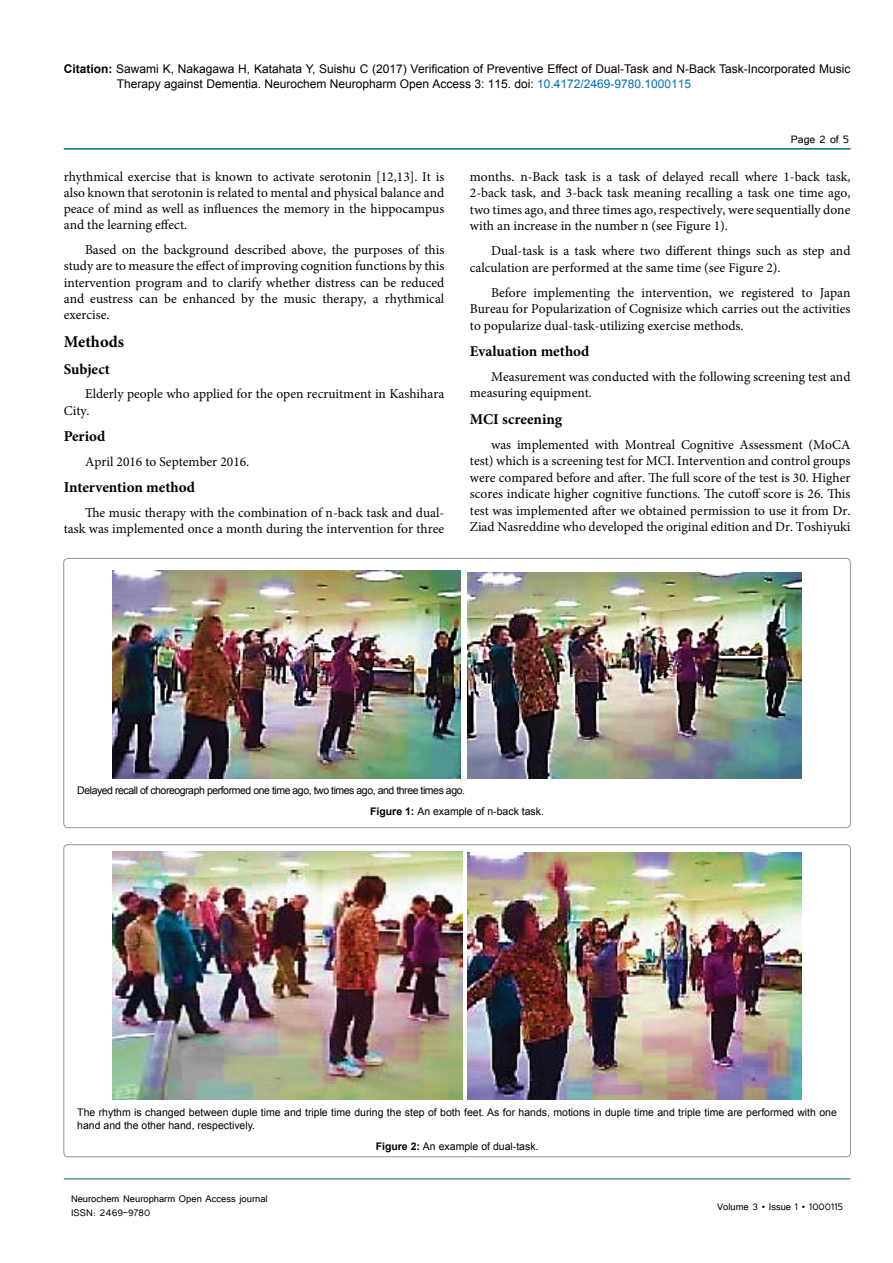
<style>
.page{position:relative;width:893px;height:1263px;background:#fff}
.page>*{position:absolute;margin:0;border:0;box-sizing:border-box;transform-origin:0 0}
.t1{font:700 16.5px "Minion Pro";color:#000}
.t2{font:700 15px "Minion Pro";color:#000}
.t3{font:13.5px/16.5px "Minion Pro";color:#000;text-align:justify}
.t4{font:13.5px "Tunga";color:#000}
.t5{font:12px/15px "Arial";color:#000}
.t6{font:12px/14.4px "Tunga";color:#000}
.t7{font:10.5px/12.6px "Arial";color:#000}
.t8{font:10.5px/21.1px "Arial";letter-spacing:-.04em;color:#000}
.s1{font-weight:700}
.s2{color:#0072bc}
</style>
<div class="page">
<hr style="left:64px;top:148px;width:786px;height:2px;background:#007071">
<hr style="left:64px;top:1179px;width:786px;height:1px;background:#007071">
<img style="left:112px;top:570px;width:348px;height:208px">
<img style="left:467px;top:572px;width:335px;height:206px">
<img style="left:112px;top:852px;width:351px;height:248px">
<img style="left:467px;top:852px;width:335px;height:247px">
<p class="t5" style="left:117px;top:61px;width:735px;text-indent:-53px"><span class="s1">Citation:</span> Sawami K, Nakagawa H, Katahata Y, Suishu C (2017) Verification of Preventive Effect of Dual-Task and N-Back Task-Incorporated Music<br>Therapy against Dementia. Neurochem Neuropharm Open Access 3: 115. doi: <span class="s2">10.4172/2469-9780.1000115</span></p>
<p class="t3" style="left:64px;top:168px;width:382px">rhythmical exercise that is known to activate serotonin [12,13]. It is also known that serotonin is related to mental and physical balance and peace of mind as well as influences the memory in the hippocampus and the learning effect.</p>
<p class="t3" style="left:64px;top:242px;width:382px;text-indent:21px">Based on the background described above, the purposes of this study are to measure the effect of improving cognition functions by this intervention program and to clarify whether distress can be reduced and eustress can be enhanced by the music therapy, a rhythmical exercise.</p>
<p class="t1" style="left:64px;top:330px;width:62px">Methods</p>
<p class="t2" style="left:64px;top:358px;width:48px">Subject</p>
<p class="t3" style="left:64px;top:386px;width:382px;text-indent:21px">Elderly people who applied for the open recruitment in Kashihara<br>City.</p>
<p class="t2" style="left:64px;top:426px;width:43px">Period</p>
<p class="t3" style="left:85px;top:453px;width:166px">April 2016 to September 2016.</p>
<p class="t2" style="left:64px;top:477px;width:133px">Intervention method</p>
<p class="t3" style="left:64px;top:505px;width:382px;text-align:right">The music therapy with the combination of n-back task and dual&shy;task was implemented once a month during the intervention for three</p>
<p class="t4" style="left:791px;top:131px;width:60px">Page 2 of 5</p>
<p class="t3" style="left:470px;top:168px;width:382px">months. n-Back task is a task of delayed recall where 1-back task, 2-back task, and 3-back task meaning recalling a task one time ago, two times ago, and three times ago, respectively, were sequentially done with an increase in the number n (see Figure 1).</p>
<p class="t3" style="left:470px;top:243px;width:382px;text-indent:21px">Dual-task is a task where two different things such as step and calculation are performed at the same time (see Figure 2).</p>
<p class="t3" style="left:470px;top:284px;width:382px;text-indent:21px">Before implementing the intervention, we registered to Japan Bureau for Popularization of Cognisize which carries out the activities to popularize dual-task-utilizing exercise methods.</p>
<p class="t2" style="left:470px;top:341px;width:121px">Evaluation method</p>
<p class="t3" style="left:470px;top:369px;width:382px;text-indent:21px">Measurement was conducted with the following screening test and measuring equipment.</p>
<p class="t2" style="left:470px;top:408px;width:94px">MCI screening</p>
<p class="t3" style="left:470px;top:436px;width:382px;text-indent:21px">was implemented with Montreal Cognitive Assessment (MoCA test) which is a screening test for MCI. Intervention and control groups were compared before and after. The full score of the test is 30. Higher scores indicate higher cognitive functions. The cutoff score is 26. This test was implemented after we obtained permission to use it from Dr.<br>Ziad Nasreddine who developed the original edition and Dr. Toshiyuki</p>
<p class="t8" style="left:370px;top:780px;width:175px;text-indent:-293px">Delayed recall of choreograph performed one time ago, two times ago, and three times ago.<br><span class="s1">Figure 1:</span> An example of n-back task.</p>
<p class="t7" style="left:77px;top:1106px;width:761px">The rhythm is changed between duple time and triple time during the step of both feet. As for hands, motions in duple time and triple time are performed with one hand and the other hand, respectively.</p>
<p class="t7" style="left:376px;top:1140px;width:164px"><span class="s1">Figure 2:</span> An example of dual-task.</p>
<p class="t6" style="left:71px;top:1190px;width:198px">Neurochem Neuropharm Open Access journal<br>ISSN: 2469-9780</p>
<p class="t6" style="left:717px;top:1199px;width:127px">Volume 3 • Issue 1 • 1000115</p>
</div>
